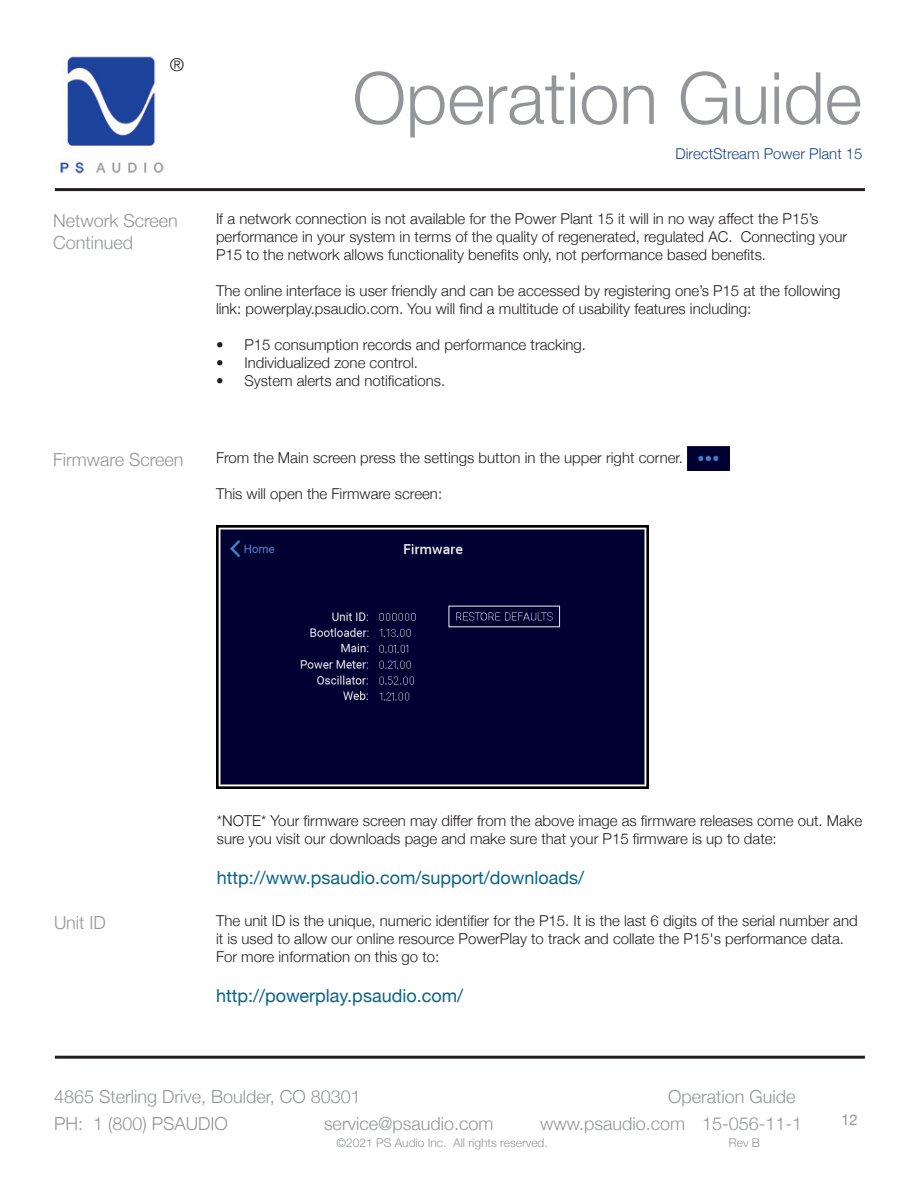
<style>
.page{position:relative;width:918px;height:1188px;background:#fff}
.page>*{position:absolute;margin:0;border:0;box-sizing:border-box;transform-origin:0 0}
.t1{font:300 72px "Helvetica Neue";color:#939598}
.t2{font:300 18px/21.6px "Helvetica Neue";color:#939598}
.t3{font:18px "Helvetica Neue";color:#06658d}
.t4{font:300 18px "Helvetica Neue";color:#231f20}
.t5{font:300 15px/18px "Helvetica Neue";color:#231f20}
.t6{font:300 15px "Helvetica Neue";color:#1b4485}
.t7{font:15px "Helvetica Neue";color:#939598}
.t8{font:300 12px "Helvetica Neue";color:#939598}
</style>
<div class="page">
<hr style="left:55px;top:188px;width:810px;height:3px;background:#231f20">
<hr style="left:55px;top:1056px;width:810px;height:3px;background:#231f20">
<img style="left:60px;top:54px;width:104px;height:120px">
<img style="left:216px;top:525px;width:433px;height:264px">
<img style="left:687px;top:447px;width:43px;height:23px">
<p class="t4" style="left:170px;top:50px;width:16px">®</p>
<p class="t2" style="left:53px;top:208px;width:126px">Network Screen<br>Continued</p>
<p class="t2" style="left:53px;top:447px;width:132px">Firmware Screen</p>
<h1 class="t1" style="left:353px;top:40px;width:511px">Operation Guide</h1>
<p class="t6" style="left:676px;top:142px;width:189px">DirectStream Power Plant 15</p>
<p class="t5" style="left:216px;top:209px;width:633px">If a network connection is not available for the Power Plant 15 it will in no way affect the P15’s performance in your system in terms of the quality of regenerated, regulated AC. Connecting your<br>P15 to the network allows functionality benefits only, not performance based benefits.</p>
<p class="t5" style="left:216px;top:281px;width:626px">The online interface is user friendly and can be accessed by registering one’s P15 at the following link: powerplay.psaudio.com. You will find a multitude of usability features including:</p>
<p class="t5" style="left:216px;top:335px;width:372px">• P15 consumption records and performance tracking.</p>
<p class="t5" style="left:216px;top:353px;width:204px">• Individualized zone control.</p>
<p class="t5" style="left:216px;top:371px;width:231px">• System alerts and notifications.</p>
<p class="t5" style="left:216px;top:447px;width:469px">From the Main screen press the settings button in the upper right corner.</p>
<p class="t5" style="left:216px;top:483px;width:228px">This will open the Firmware screen:</p>
<p class="t2" style="left:54px;top:911px;width:53px">Unit ID</p>
<p class="t5" style="left:217px;top:811px;width:647px">*NOTE* Your firmware screen may differ from the above image as firmware releases come out. Make sure you visit our downloads page and make sure that your P15 firmware is up to date:</p>
<p class="t3" style="left:217px;top:865px;width:369px">http://www.psaudio.com/support/downloads/</p>
<p class="t5" style="left:216px;top:911px;width:643px">The unit ID is the unique, numeric identifier for the P15. It is the last 6 digits of the serial number and it is used to allow our online resource PowerPlay to track and collate the P15's performance data.</p>
<p class="t5" style="left:216px;top:947px;width:225px">For more information on this go to:</p>
<p class="t3" style="left:216px;top:983px;width:249px">http://powerplay.psaudio.com/</p>
<p class="t2" style="left:54px;top:1085px;width:308px">4865 Sterling Drive, Boulder, CO 80301</p>
<p class="t2" style="left:668px;top:1085px;width:129px">Operation Guide</p>
<p class="t2" style="left:54px;top:1112px;width:175px">PH: 1 (800) PSAUDIO</p>
<p class="t2" style="left:324px;top:1112px;width:171px">service@psaudio.com</p>
<p class="t2" style="left:540px;top:1112px;width:264px">www.psaudio.com 15-056-11-1</p>
<p class="t8" style="left:337px;top:1133px;width:213px">©2021 PS Audio Inc. All rights reserved.</p>
<p class="t8" style="left:729px;top:1133px;width:33px">Rev B</p>
<p class="t7" style="left:841px;top:1109px;width:18px">12</p>
</div>
